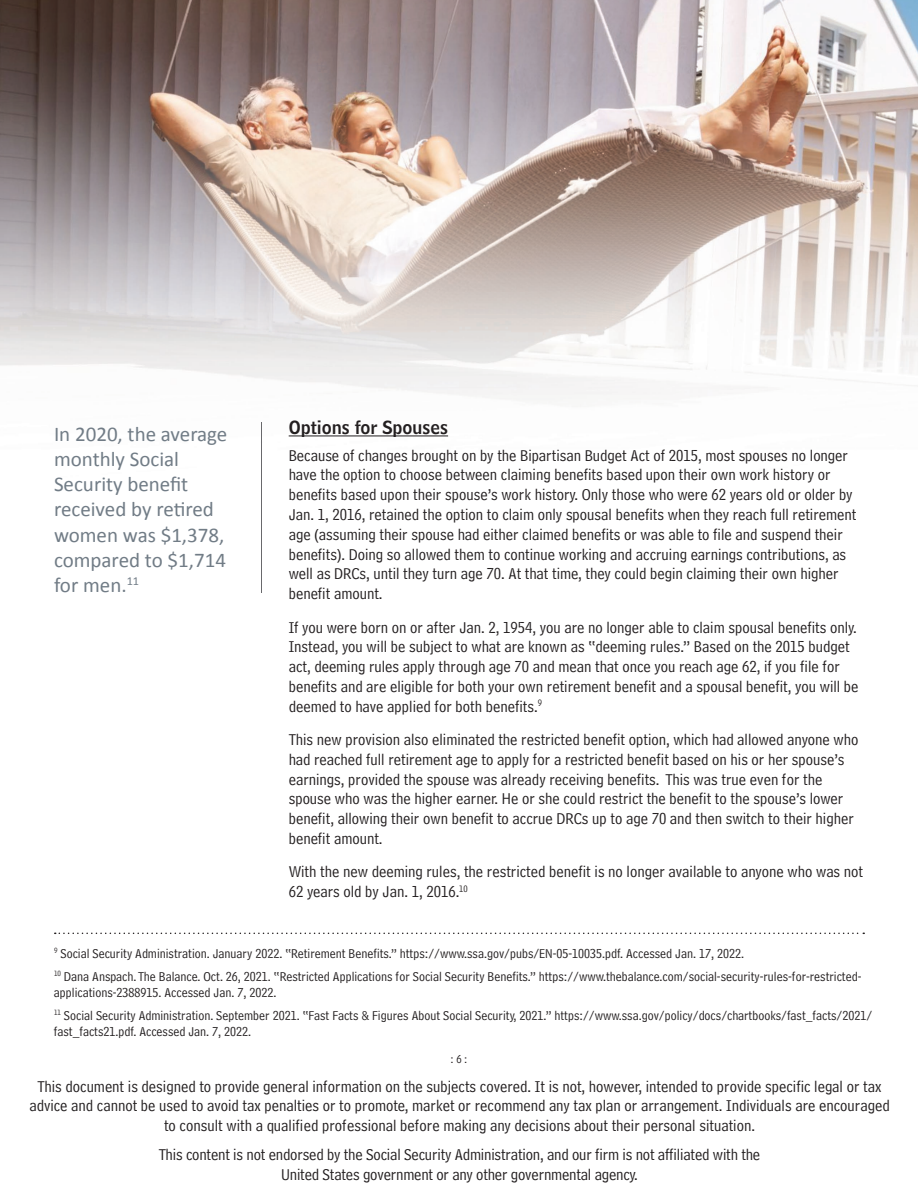
<style>
.page{position:relative;width:918px;height:1188px;background:#fff}
.page>*{position:absolute;margin:0;border:0;box-sizing:border-box;transform-origin:0 0}
.t1{font:21px/25.2px "Calibri";color:#717c86}
.t2{font:18px "Bell Centennial Std Name Num";color:#231f20}
.t3{font:16.5px/19.8px "Bell Centennial Std Address";color:#231f20}
.t4{font:13.5px/23px "Bell Centennial Std Address";color:#231f20}
.t5{font:12px "Bell Centennial Std Address";color:#231f20}
</style>
<div class="page">
<img style="left:0;top:0;width:918px;height:935px">
<hr style="left:289px;top:435px;width:159px;height:1px;background:#231f20">
<svg style="left:55px;top:933px;width:809px;height:1px"></svg>
<hr style="left:261px;top:422px;width:1px;height:171px;background:#69696c">
<p class="t1" style="left:54px;top:421px;width:175px">In 2020, the average monthly Social<br>Security benefit received by retired women was $1,378, compared to $1,714 for men.<sup>11</sup></p>
<p class="t2" style="left:289px;top:416px;width:161px">Options for Spouses</p>
<p class="t3" style="left:289px;top:445px;width:569px">Because of changes brought on by the Bipartisan Budget Act of 2015, most spouses no longer have the option to choose between claiming benefits based upon their own work history or benefits based upon their spouse’s work history. Only those who were 62 years old or older by Jan. 1, 2016, retained the option to claim only spousal benefits when they reach full retirement age (assuming their spouse had either claimed benefits or was able to file and suspend their benefits). Doing so allowed them to continue working and accruing earnings contributions, as well as DRCs, until they turn age 70. At that time, they could begin claiming their own higher benefit amount.</p>
<p class="t3" style="left:289px;top:617px;width:571px">If you were born on or after Jan. 2, 1954, you are no longer able to claim spousal benefits only.<br>Instead, you will be subject to what are known as “deeming rules.” Based on the 2015 budget act, deeming rules apply through age 70 and mean that once you reach age 62, if you file for benefits and are eligible for both your own retirement benefit and a spousal benefit, you will be deemed to have applied for both benefits.<sup>9</sup></p>
<p class="t3" style="left:289px;top:730px;width:571px">This new provision also eliminated the restricted benefit option, which had allowed anyone who had reached full retirement age to apply for a restricted benefit based on his or her spouse’s earnings, provided the spouse was already receiving benefits. This was true even for the spouse who was the higher earner. He or she could restrict the benefit to the spouse’s lower benefit, allowing their own benefit to accrue DRCs up to age 70 and then switch to their higher benefit amount.</p>
<p class="t3" style="left:289px;top:862px;width:576px">With the new deeming rules, the restricted benefit is no longer available to anyone who was not<br>62 years old by Jan. 1, 2016.<sup>10</sup></p>
<p class="t4" style="left:54px;top:942px;width:809px"><sup>9</sup> Social Security Administration. January 2022. “Retirement Benefits.” https://www.ssa.gov/pubs/EN-05-10035.pdf. Accessed Jan. 17, 2022.<br><sup>10</sup> Dana Anspach. The Balance. Oct. 26, 2021. “Restricted Applications for Social Security Benefits.” https://www.thebalance.com/social-security-rules-for-restricted-</p>
<p class="t4" style="left:54px;top:981px;width:820px">applications-2388915. Accessed Jan. 7, 2022.<br><sup>11</sup> Social Security Administration. September 2021. “Fast Facts &amp; Figures About Social Security, 2021.” https://www.ssa.gov/policy/docs/chartbooks/fast_facts/2021/</p>
<p class="t4" style="left:54px;top:1020px;width:199px">fast_facts21.pdf. Accessed Jan. 7, 2022.</p>
<p class="t5" style="left:451px;top:1052px;width:18px">: 6 :</p>
<p class="t3" style="left:29px;top:1076px;width:862px;text-align:center">This document is designed to provide general information on the subjects covered. It is not, however, intended to provide specific legal or tax advice and cannot be used to avoid tax penalties or to promote, market or recommend any tax plan or arrangement. Individuals are encouraged to consult with a qualified professional before making any decisions about their personal situation.</p>
<p class="t3" style="left:159px;top:1145px;width:603px;text-align:center">This content is not endorsed by the Social Security Administration, and our firm is not affiliated with the<br>United States government or any other governmental agency.</p>
</div>
